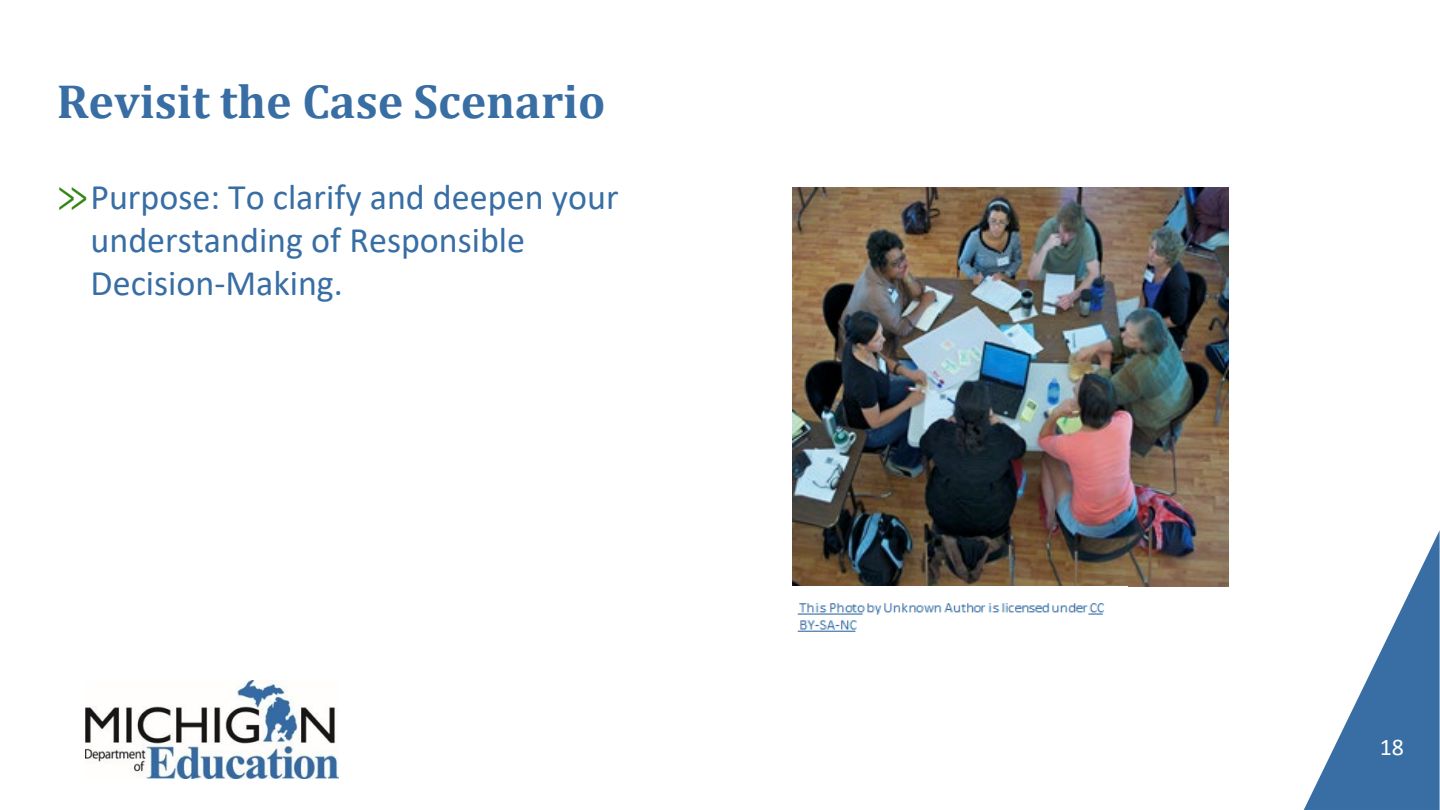
<style>
.page{position:relative;width:1440px;height:810px;background:#fff}
.page>*{position:absolute;margin:0;border:0;box-sizing:border-box;transform-origin:0 0}
.t1{font:700 48px "Cambria";color:#386ea3}
.t2{font:36px/43.2px "Calibri";color:#386ea4}
.t3{font:24px "Calibri";color:#fff}
.s1{font-family:"Cambria Math";color:#328612}
</style>
<div class="page">
<svg style="left:1304px;top:530px;width:136px;height:280px"></svg>
<img style="left:86px;top:681px;width:253px;height:97px">
<img style="left:792px;top:188px;width:436px;height:399px">
<img style="left:797px;top:603px;width:308px;height:29px">
<h1 class="t1" style="left:57px;top:68px;width:550px">Revisit the Case Scenario</h1>
<p class="t2" style="left:91px;top:175px;width:530px;text-indent:-34px"><span class="s1">≫</span>Purpose: To clarify and deepen your understanding of Responsible<br>Decision-Making.</p>
<p class="t3" style="left:1380px;top:731px;width:26px">18</p>
</div>
